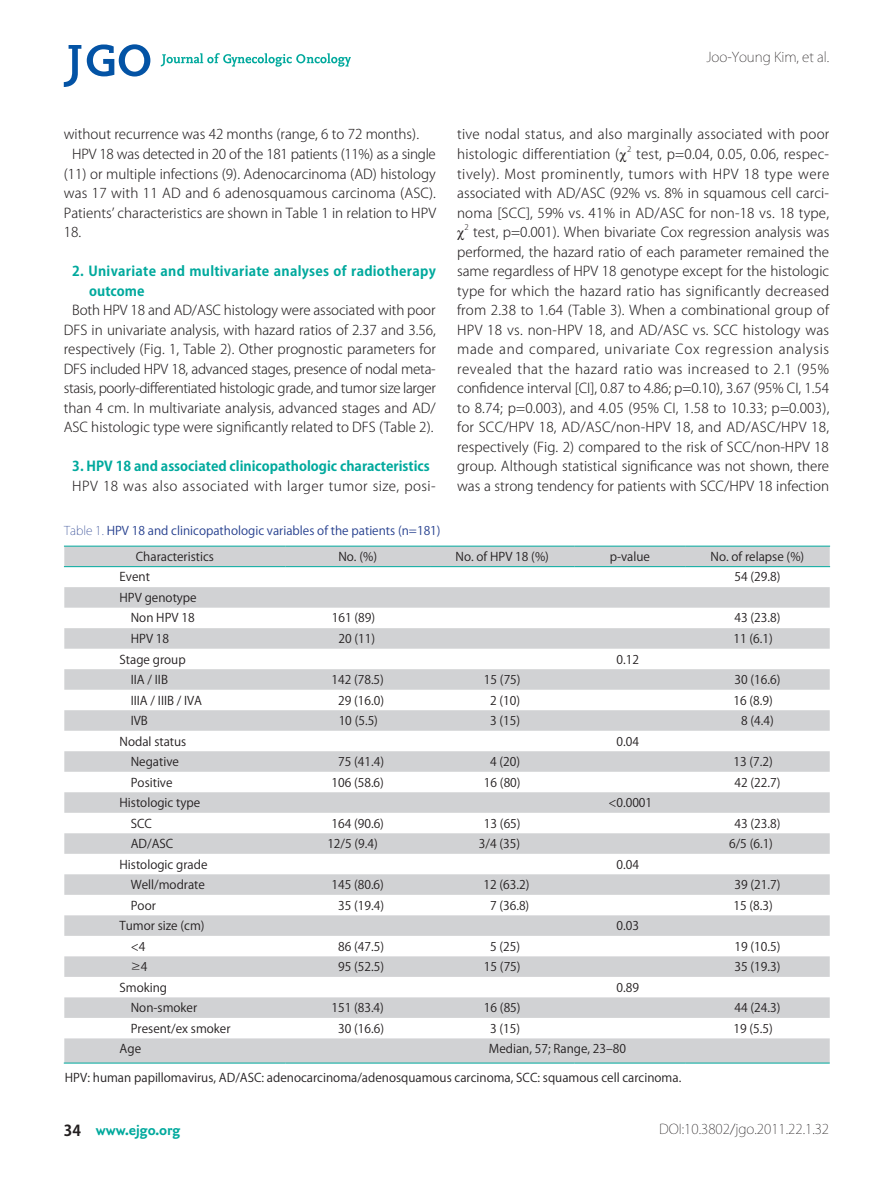
<style>
.page{position:relative;width:893px;height:1191px;background:#fff}
.page>*{position:absolute;margin:0;border:0;box-sizing:border-box;transform-origin:0 0}
.t1{font:700 15px "Nexus Sans";color:#00a99d}
.본문{font:300 13.5px/19.5px "Koz Go Pro";color:#231f20;text-align:justify}
.본문-2{font:300 13.5px/19.5px "Koz Go Pro";letter-spacing:.02em;color:#231f20}
._1{font:700 13.5px/19.5px "Koz Go Pro";letter-spacing:.02em;color:#00a99d}
._1-2{font:700 13.5px "Koz Go Pro";color:#00a99d}
.본문-3{font:300 13.5px "Koz Go Pro";letter-spacing:.03em;color:#231f20}
.머리-저자{font:200 13.5px "Koz Go Pro";color:#231f20}
.표내용{font:12px "Koz Go Pro";color:#231f20}
.표제목{font:12px "Koz Go Pro";color:#253f8e}
.표내용-2{font:12px "Gulim";color:#231f20}
.본문-4{font:300 7.8px "Koz Go Pro";color:#231f20}
.s1{font-weight:200}
.s2{font-family:"Koz Go Pro"}
.s3{font-family:"Koz Go Pro";color:#231f20}
</style>
<div class="page">
<svg style="left:64px;top:44px;width:86px;height:43px"></svg>
<svg style="left:161px;top:53px;width:190px;height:14px"></svg>
<div style="left:64px;top:547px;width:766px;height:19px;background:#d1d2d4"></div>
<svg style="left:64px;top:587px;width:766px;height:475px;fill:#d9dadb"></svg>
<hr style="left:64px;top:546px;width:221px;height:1px;background:#00a99d">
<hr style="left:285px;top:546px;width:145px;height:1px;background:#00a99d">
<hr style="left:430px;top:546px;width:145px;height:1px;background:#00a99d">
<hr style="left:575px;top:546px;width:110px;height:1px;background:#00a99d">
<hr style="left:685px;top:546px;width:145px;height:1px;background:#00a99d">
<hr style="left:64px;top:566px;width:221px;height:1px;background:#00a99d">
<hr style="left:285px;top:566px;width:145px;height:1px;background:#00a99d">
<hr style="left:430px;top:566px;width:145px;height:1px;background:#00a99d">
<hr style="left:575px;top:566px;width:110px;height:1px;background:#00a99d">
<hr style="left:685px;top:566px;width:145px;height:1px;background:#00a99d">
<hr style="left:64px;top:1062px;width:221px;height:1px;background:#00a99d">
<hr style="left:285px;top:1062px;width:145px;height:1px;background:#00a99d">
<hr style="left:430px;top:1062px;width:145px;height:1px;background:#00a99d">
<hr style="left:575px;top:1062px;width:110px;height:1px;background:#00a99d">
<hr style="left:685px;top:1062px;width:145px;height:1px;background:#00a99d">
<p class="머리-저자" style="left:706px;top:49px;width:124px">Joo-Young Kim, et al.</p>
<p class="본문" style="left:64px;top:125px;width:357px">without recurrence was 42 months (range, 6 to 72 months).</p>
<p class="본문" style="left:64px;top:144px;width:374px;text-indent:9px">HPV 18 was detected in 20 of the 181 patients (11%) as a single (11) or multiple infections (9). Adenocarcinoma (AD) histology was 17 with 11 AD and 6 adenosquamous carcinoma (ASC).<br>Patients’ characteristics are shown in Table 1 in relation to HPV 18.</p>
<p class="_1" style="left:89px;top:262px;width:348px;text-indent:-17px">2. Univariate and multivariate analyses of radiotherapy outcome</p>
<p class="본문" style="left:64px;top:300px;width:374px;text-align:center">Both HPV 18 and AD/ASC histology were associated with poor DFS in univariate analysis, with hazard ratios of 2.37 and 3.56, respectively (Fig. 1, Table 2). Other prognostic parameters for DFS included HPV 18, advanced stages, presence of nodal meta&shy;stasis, poorly-differentiated histologic grade, and tumor size larger than 4 cm. In multivariate analysis, advanced stages and AD/ ASC histologic type were significantly related to DFS (Table 2).</p>
<p class="_1-2" style="left:72px;top:457px;width:359px">3. HPV 18 and associated clinicopathologic characteristics</p>
<p class="본문-3" style="left:72px;top:477px;width:364px">HPV 18 was also associated with larger tumor size, posi-</p>
<p class="본문-2" style="left:457px;top:125px;width:374px">tive nodal status, and also marginally associated with poor histologic differentiation (</p>
<p class="본문-4" style="left:627px;top:144px;width:6px">2</p>
<p class="본문" style="left:457px;top:144px;width:374px;text-indent:179px">test, p=0.04, 0.05, 0.06, respec&shy;tively). Most prominently, tumors with HPV 18 type were associated with AD/ASC (92% vs. 8% in squamous cell carci&shy;noma [SCC], 59% vs. 41% in AD/ASC for non-18 vs. 18 type,</p>
<p class="본문-4" style="left:465px;top:222px;width:6px">2</p>
<p class="본문" style="left:457px;top:222px;width:374px;text-indent:16px">test, p=0.001). When bivariate Cox regression analysis was performed, the hazard ratio of each parameter remained the same regardless of HPV 18 genotype except for the histologic type for which the hazard ratio has significantly decreased from 2.38 to 1.64 (Table 3). When a combinational group of HPV 18 vs. non-HPV 18, and AD/ASC vs. SCC histology was made and compared, univariate Cox regression analysis revealed that the hazard ratio was increased to 2.1 (95% confidence interval [CI], 0.87 to 4.86; p=0.10), 3.67 (95% CI, 1.54 to 8.74; p=0.003), and 4.05 (95% CI, 1.58 to 10.33; p=0.003), for SCC/HPV 18, AD/ASC/non-HPV 18, and AD/ASC/HPV 18, respectively (Fig. 2) compared to the risk of SCC/non-HPV 18 group. Although statistical significance was not shown, there was a strong tendency for patients with SCC/HPV 18 infection</p>
<p class="표제목" style="left:64px;top:522px;width:390px"><span class="s1">Table 1.</span> HPV 18 and clinicopathologic variables of the patients (n=181)　</p>
<p class="표내용" style="left:136px;top:549px;width:80px">Characteristics</p>
<p class="표내용" style="left:338px;top:549px;width:40px">No. (%)</p>
<p class="표내용" style="left:456px;top:549px;width:95px">No. of HPV 18 (%)</p>
<p class="표내용" style="left:610px;top:549px;width:42px">p-value</p>
<p class="표내용" style="left:711px;top:549px;width:95px">No. of relapse (%)</p>
<p class="표내용" style="left:120px;top:569px;width:32px">Event</p>
<p class="표내용" style="left:734px;top:569px;width:47px">54 (29.8)</p>
<p class="표내용" style="left:120px;top:590px;width:79px">HPV genotype</p>
<p class="표내용" style="left:131px;top:610px;width:65px">Non HPV 18</p>
<p class="표내용" style="left:332px;top:610px;width:45px">161 (89)</p>
<p class="표내용" style="left:734px;top:610px;width:47px">43 (23.8)</p>
<p class="표내용" style="left:131px;top:631px;width:40px">HPV 18</p>
<p class="표내용" style="left:339px;top:631px;width:38px">20 (11)</p>
<p class="표내용" style="left:733px;top:631px;width:41px">11 (6.1)</p>
<p class="표내용" style="left:120px;top:651px;width:68px">Stage group</p>
<p class="표내용" style="left:616px;top:651px;width:24px">0.12</p>
<p class="표내용" style="left:131px;top:672px;width:39px">IIA / IIB</p>
<p class="표내용" style="left:331px;top:672px;width:54px">142 (78.5)</p>
<p class="표내용" style="left:484px;top:672px;width:38px">15 (75)</p>
<p class="표내용" style="left:734px;top:672px;width:47px">30 (16.6)</p>
<p class="표내용" style="left:131px;top:692px;width:73px">IIIA / IIIB / IVA</p>
<p class="표내용" style="left:338px;top:692px;width:47px">29 (16.0)</p>
<p class="표내용" style="left:490px;top:692px;width:32px">2 (10)</p>
<p class="표내용" style="left:733px;top:692px;width:41px">16 (8.9)</p>
<p class="표내용" style="left:131px;top:713px;width:19px">IVB</p>
<p class="표내용" style="left:339px;top:713px;width:41px">10 (5.5)</p>
<p class="표내용" style="left:490px;top:713px;width:32px">3 (15)</p>
<p class="표내용" style="left:741px;top:713px;width:34px">8 (4.4)</p>
<p class="표내용" style="left:120px;top:733px;width:68px">Nodal status</p>
<p class="표내용" style="left:616px;top:733px;width:24px">0.04</p>
<p class="표내용" style="left:131px;top:754px;width:50px">Negative</p>
<p class="표내용" style="left:338px;top:754px;width:47px">75 (41.4)</p>
<p class="표내용" style="left:490px;top:754px;width:32px">4 (20)</p>
<p class="표내용" style="left:733px;top:754px;width:41px">13 (7.2)</p>
<p class="표내용" style="left:131px;top:774px;width:43px">Positive</p>
<p class="표내용" style="left:331px;top:774px;width:54px">106 (58.6)</p>
<p class="표내용" style="left:484px;top:774px;width:38px">16 (80)</p>
<p class="표내용" style="left:734px;top:774px;width:47px">42 (22.7)</p>
<p class="표내용" style="left:120px;top:795px;width:82px">Histologic type</p>
<p class="표내용" style="left:608px;top:795px;width:45px">&lt;0.0001</p>
<p class="표내용" style="left:131px;top:815px;width:23px">SCC</p>
<p class="표내용" style="left:331px;top:815px;width:54px">164 (90.6)</p>
<p class="표내용" style="left:484px;top:815px;width:38px">13 (65)</p>
<p class="표내용" style="left:734px;top:815px;width:47px">43 (23.8)</p>
<p class="표내용" style="left:131px;top:836px;width:44px">AD/ASC</p>
<p class="표내용" style="left:327px;top:836px;width:52px">12/5 (9.4)</p>
<p class="표내용" style="left:479px;top:836px;width:43px">3/4 (35)</p>
<p class="표내용" style="left:729px;top:836px;width:45px">6/5 (6.1)</p>
<p class="표내용" style="left:120px;top:856px;width:89px">Histologic grade</p>
<p class="표내용" style="left:616px;top:856px;width:24px">0.04</p>
<p class="표내용" style="left:131px;top:877px;width:76px">Well/modrate</p>
<p class="표내용" style="left:331px;top:877px;width:54px">145 (80.6)</p>
<p class="표내용" style="left:484px;top:877px;width:47px">12 (63.2)</p>
<p class="표내용" style="left:734px;top:877px;width:47px">39 (21.7)</p>
<p class="표내용" style="left:131px;top:897px;width:27px">Poor</p>
<p class="표내용" style="left:338px;top:897px;width:47px">35 (19.4)</p>
<p class="표내용" style="left:490px;top:897px;width:41px">7 (36.8)</p>
<p class="표내용" style="left:733px;top:897px;width:41px">15 (8.3)</p>
<p class="표내용" style="left:120px;top:918px;width:87px">Tumor size (cm)</p>
<p class="표내용" style="left:616px;top:918px;width:24px">0.03</p>
<p class="표내용" style="left:131px;top:938px;width:16px">&lt;4</p>
<p class="표내용" style="left:338px;top:938px;width:47px">86 (47.5)</p>
<p class="표내용" style="left:490px;top:938px;width:32px">5 (25)</p>
<p class="표내용" style="left:734px;top:938px;width:47px">19 (10.5)</p>
<p class="표내용-2" style="left:131px;top:960px;width:18px">≥<span class="s2">4</span></p>
<p class="표내용" style="left:338px;top:959px;width:47px">95 (52.5)</p>
<p class="표내용" style="left:484px;top:959px;width:38px">15 (75)</p>
<p class="표내용" style="left:734px;top:959px;width:47px">35 (19.3)</p>
<p class="표내용" style="left:120px;top:979px;width:49px">Smoking</p>
<p class="표내용" style="left:616px;top:979px;width:24px">0.89</p>
<p class="표내용" style="left:131px;top:1000px;width:68px">Non-smoker</p>
<p class="표내용" style="left:331px;top:1000px;width:54px">151 (83.4)</p>
<p class="표내용" style="left:484px;top:1000px;width:38px">16 (85)</p>
<p class="표내용" style="left:734px;top:1000px;width:47px">44 (24.3)</p>
<p class="표내용" style="left:131px;top:1020px;width:101px">Present/ex smoker</p>
<p class="표내용" style="left:338px;top:1020px;width:47px">30 (16.6)</p>
<p class="표내용" style="left:490px;top:1020px;width:32px">3 (15)</p>
<p class="표내용" style="left:733px;top:1020px;width:41px">19 (5.5)</p>
<p class="표내용" style="left:120px;top:1041px;width:23px">Age</p>
<p class="표내용" style="left:489px;top:1041px;width:139px">Median, 57; Range, 23–80</p>
<p class="표내용" style="left:65px;top:1070px;width:618px">HPV: human papillomavirus, AD/ASC: adenocarcinoma/adenosquamous carcinoma, SCC: squamous cell carcinoma.</p>
<p class="t1" style="left:64px;top:1120px;width:118px"><span class="s3">34</span> www.ejgo.org</p>
<p class="머리-저자" style="left:659px;top:1120px;width:172px">DOI:10.3802/jgo.2011.22.1.32</p>
</div>
